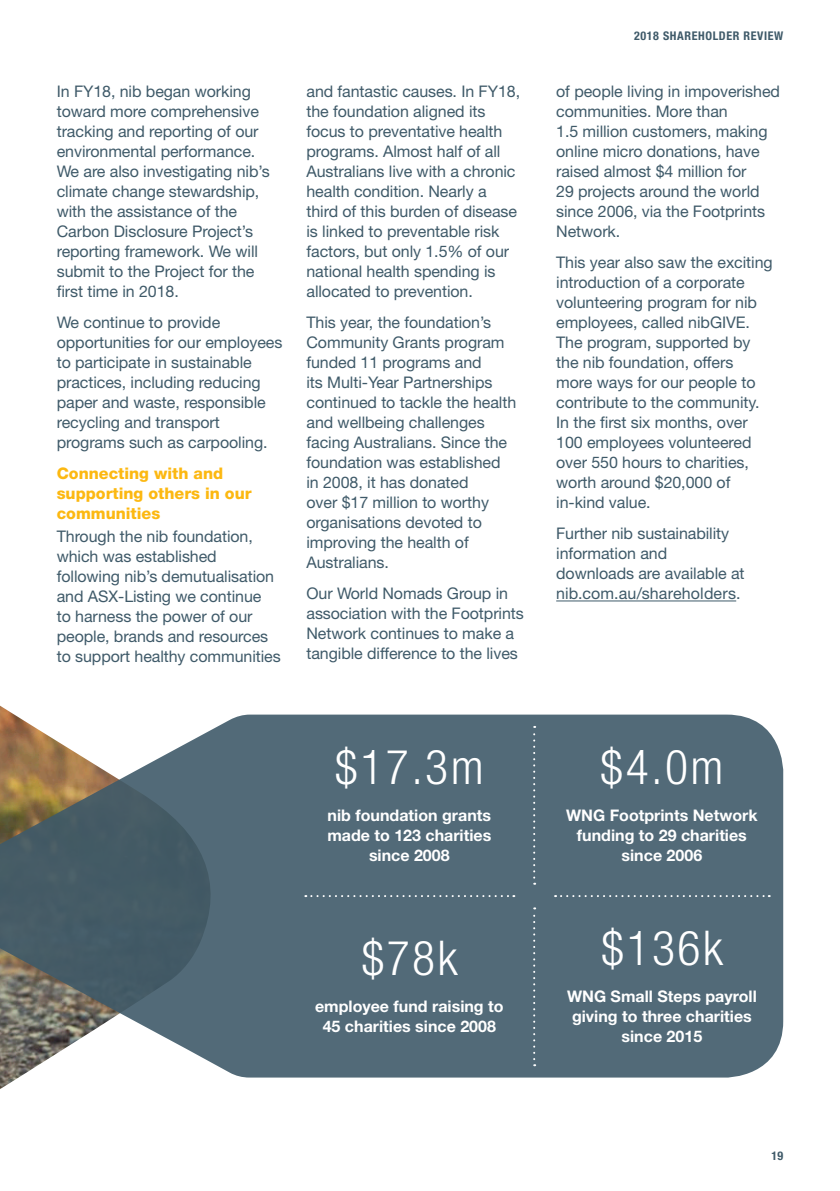
<style>
.page{position:relative;width:840px;height:1191px;background:#fff}
.page>*{position:absolute;margin:0;border:0;box-sizing:border-box;transform-origin:0 0}
.t1{font:300 condensed 48px "Helvetica Neue LT Std";letter-spacing:.05em;color:#fff}
.t2{font:16px/20px "Helvetica Neue LT Std";letter-spacing:-.005em;color:#3f5a69}
.t3{font:700 16px/20px "Helvetica Neue LT Std";color:#fff;text-align:center}
.t4{font:800 16px/20px "Helvetica Neue LT Std";color:#fcb811}
.t5{font:700 condensed 12px "Helvetica Neue LT Std";letter-spacing:.05em;color:#3f5a69}
</style>
<div class="page">
<svg style="left:0;top:714px;width:782px;height:363px;background:#5d717b"></svg>
<hr style="left:556px;top:600px;width:179px;height:1px;background:#3f5a69">
<svg style="left:533px;top:726px;width:2px;height:158px"></svg>
<svg style="left:533px;top:907px;width:2px;height:159px"></svg>
<svg style="left:554px;top:895px;width:215px;height:2px"></svg>
<svg style="left:305px;top:895px;width:209px;height:2px"></svg>
<p class="t2" style="left:57px;top:81px;width:214px">In FY18, nib began working toward more comprehensive tracking and reporting of our environmental performance.<br>We are also investigating nib’s climate change stewardship, with the assistance of the<br>Carbon Disclosure Project’s reporting framework. We will submit to the Project for the first time in 2018.</p>
<p class="t2" style="left:57px;top:312px;width:227px">We continue to provide opportunities for our employees to participate in sustainable practices, including reducing paper and waste, responsible recycling and transport programs such as carpooling.</p>
<p class="t4" style="left:57px;top:463px;width:196px">Connecting with and supporting others in our communities</p>
<p class="t2" style="left:57px;top:526px;width:225px">Through the nib foundation, which was established following nib’s demutualisation and ASX-Listing we continue<br>to harness the power of our people, brands and resources to support healthy communities</p>
<p class="t2" style="left:306px;top:81px;width:215px">and fantastic causes. In FY18, the foundation aligned its focus to preventative health programs. Almost half of all<br>Australians live with a chronic health condition. Nearly a third of this burden of disease is linked to preventable risk factors, but only 1.5% of our national health spending is allocated to prevention.</p>
<p class="t2" style="left:306px;top:312px;width:211px">This year, the foundation’s<br>Community Grants program funded 11 programs and<br>its Multi-Year Partnerships continued to tackle the health and wellbeing challenges facing Australians. Since the foundation was established in 2008, it has donated<br>over $17 million to worthy organisations devoted to improving the health of<br>Australians.</p>
<p class="t2" style="left:306px;top:583px;width:219px">Our World Nomads Group in association with the Footprints<br>Network continues to make a tangible difference to the lives</p>
<h1 class="t1" style="left:335px;top:739px;width:150px">$17.3m</h1>
<p class="t3" style="left:327px;top:805px;width:165px">nib foundation grants made to 123 charities since 2008</p>
<h1 class="t1" style="left:361px;top:931px;width:97px">$78k</h1>
<p class="t3" style="left:315px;top:996px;width:190px">employee fund raising to<br>45 charities since 2008</p>
<p class="t5" style="left:633px;top:28px;width:150px">2018 SHAREHOLDER REVIEW</p>
<p class="t2" style="left:556px;top:81px;width:225px">of people living in impoverished communities. More than<br>1.5 million customers, making online micro donations, have raised almost $4 million for<br>29 projects around the world since 2006, via the Footprints<br>Network.</p>
<p class="t2" style="left:556px;top:252px;width:218px">This year also saw the exciting introduction of a corporate volunteering program for nib employees, called nibGIVE.<br>The program, supported by the nib foundation, offers more ways for our people to contribute to the community.<br>In the first six months, over<br>100 employees volunteered over 550 hours to charities, worth around $20,000 of in-kind value.</p>
<p class="t2" style="left:556px;top:523px;width:190px">Further nib sustainability information and downloads are available at nib.com.au/shareholders.</p>
<h1 class="t1" style="left:600px;top:739px;width:125px">$4.0m</h1>
<p class="t3" style="left:565px;top:805px;width:193px">WNG Footprints Network funding to 29 charities since 2006</p>
<h1 class="t1" style="left:601px;top:921px;width:123px">$136k</h1>
<p class="t3" style="left:566px;top:986px;width:191px">WNG Small Steps payroll giving to three charities since 2015</p>
<p class="t5" style="left:771px;top:1148px;width:13px">19</p>
</div>
